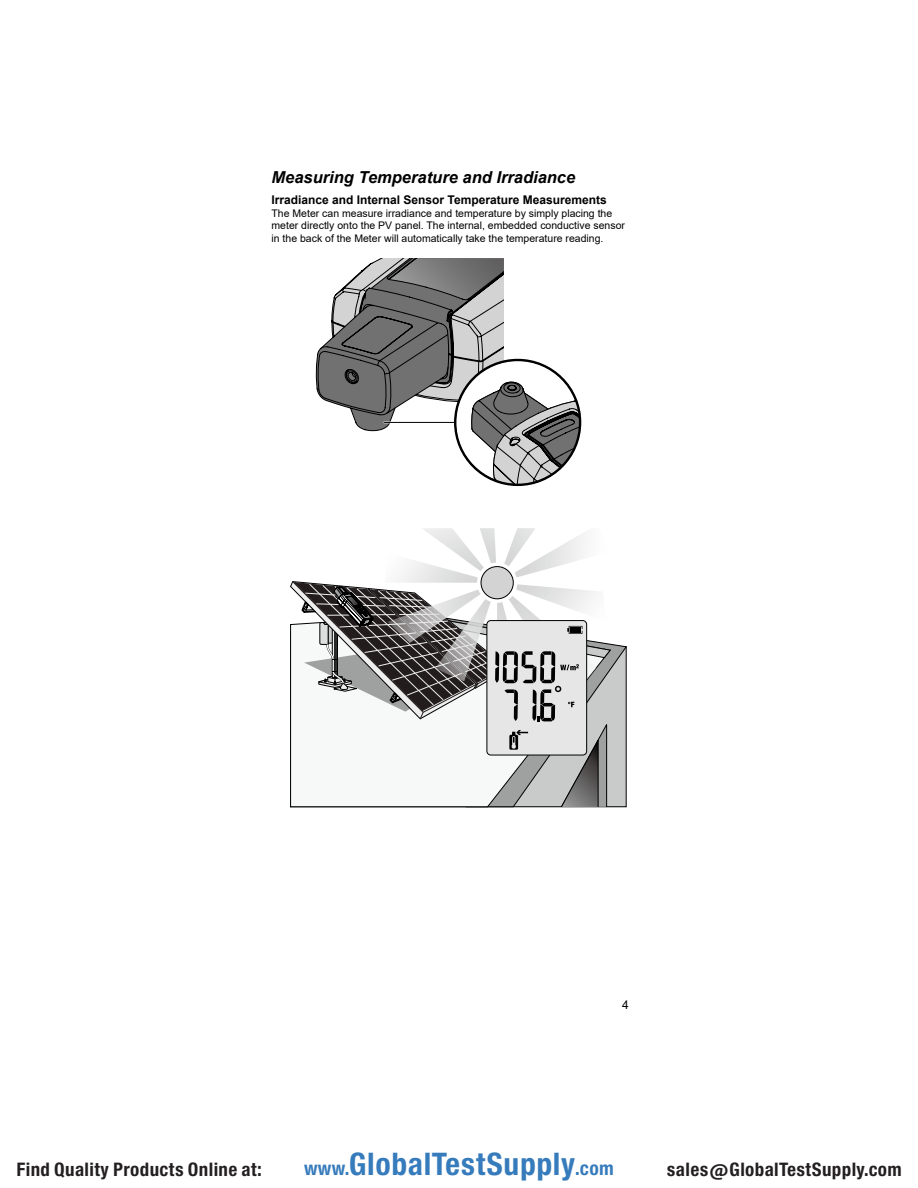
<style>
.page{position:relative;width:918px;height:1188px;background:#fff}
.page>*{position:absolute;margin:0;border:0;box-sizing:border-box;transform-origin:0 0}
.t1{font:29.7px "Europa Gro Nr 2 SBOP Bol Con";letter-spacing:.02em;color:#367bbc}
.t2{font:17.85px "Europa Gro Nr 2 SBOP Bol Con";letter-spacing:.02em;color:#231f20}
.t3{font:italic 700 16.5px "Arial";color:#000}
.t4{font:700 12px "Arial";color:#000}
.t5{font:12px "Arial";color:#000}
.t6{font:10.5px/12.6px "Arial";color:#000}
.s1{font-size:18.3px}
</style>
<div class="page">
<svg style="left:316px;top:259px;width:264px;height:226px"></svg>
<svg style="left:611px;top:643px;width:16px;height:164px"></svg>
<svg style="left:290px;top:528px;width:321px;height:279px"></svg>
<h3 class="t3" style="left:272px;top:167px;width:305px">Measuring Temperature and Irradiance</h3>
<p class="t4" style="left:272px;top:191px;width:337px">Irradiance and Internal Sensor Temperature Measurements</p>
<p class="t6" style="left:272px;top:207px;width:355px">The Meter can measure irradiance and temperature by simply placing the meter directly onto the PV panel. The internal, embedded conductive sensor in the back of the Meter will automatically take the temperature reading.</p>
<p class="t5" style="left:622px;top:996px;width:8px">4</p>
<h2 class="t2" style="left:16px;top:1159px;width:247px">Find Quality Products Online at:</h2>
<h1 class="t1" style="left:304px;top:1147px;width:311px"><span class="s1">www.</span>GlobalTestSupply<span class="s1">.com</span></h1>
<h2 class="t2" style="left:667px;top:1159px;width:236px">sales@GlobalTestSupply.com</h2>
</div>
